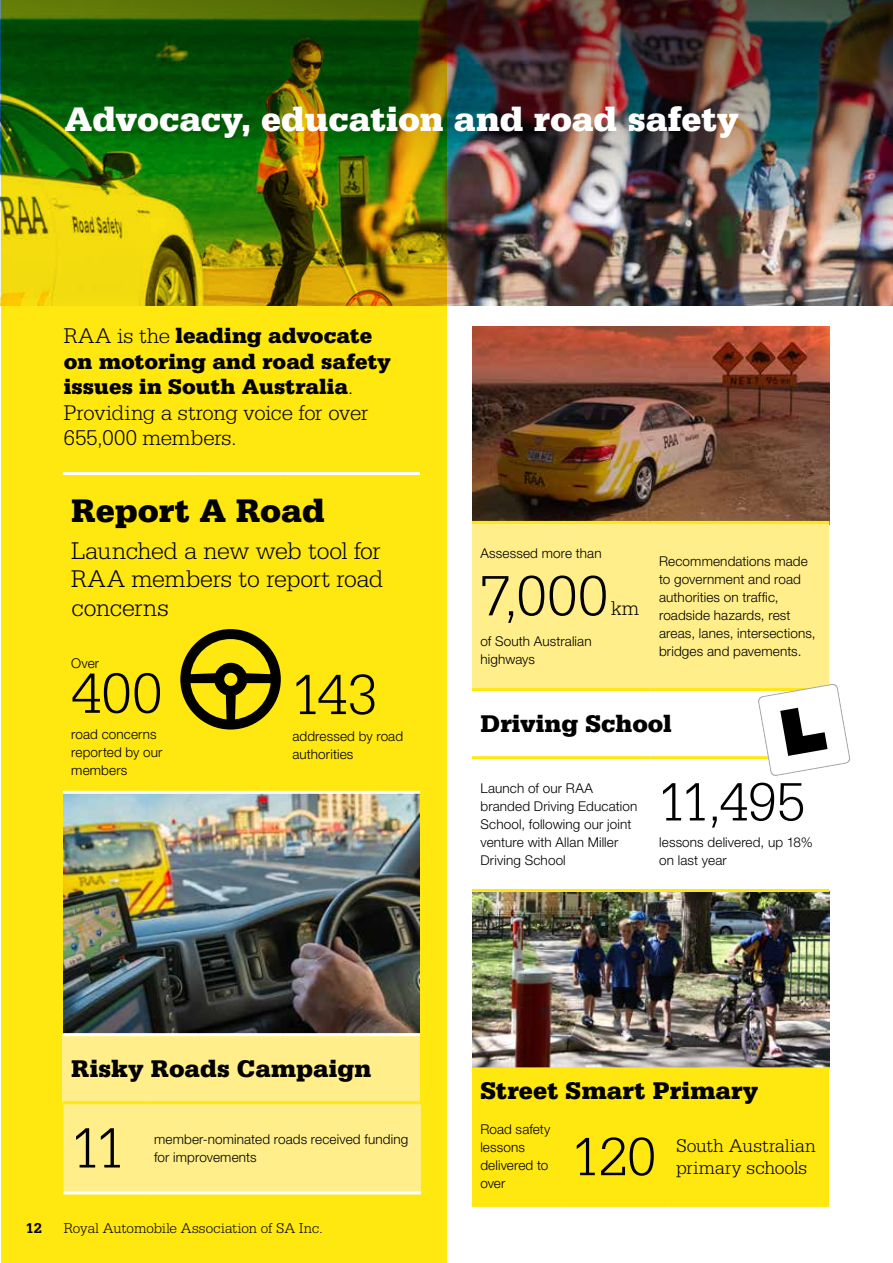
<style>
.page{position:relative;width:893px;height:1263px;background:#fff}
.page>*{position:absolute;margin:0;border:0;box-sizing:border-box;transform-origin:0 0}
.t1{font:300 60px "Serifa Std";letter-spacing:.005em;color:#000}
.t2{font:300 57px "Serifa Std";letter-spacing:-.005em;color:#000}
.t3{font:900 36px "Serifa Std";letter-spacing:-.005em;color:#fff}
.t4{font:900 34.5px "Serifa Std";letter-spacing:-.005em;color:#000}
.t5{font:300 25.5px/28.5px "Serifa Std";letter-spacing:-.015em;color:#000;text-align:justify}
.t6{font:900 25.5px "Serifa Std";letter-spacing:.005em;color:#000}
.t7{font:900 22.5px/25.5px "Serifa Std";color:#000}
.t8{font:300 21px "Serifa Std";color:#000}
.t9{font:300 19.5px/22.5px "Serifa Std";color:#000}
.t10{font:300 15px "Serifa Std";letter-spacing:-.005em;color:#000}
.t11{font:700 15px "Serifa Std";color:#000}
.t12{font:300 13.5px/18px "Helvetica Neue LT Std";letter-spacing:.01em;color:#000}
.s1{font-weight:300}
</style>
<div class="page">
<img style="left:472px;top:892px;width:357px;height:175px">
<img style="left:472px;top:327px;width:357px;height:194px">
<div style="left:1px;top:0;width:445px;height:1263px;background:#ffe710"></div>
<img style="left:64px;top:794px;width:356px;height:239px">
<img style="left:0;top:0;width:893px;height:300px">
<div style="left:63px;top:1035px;width:357px;height:67px;background:#ffee89"></div>
<hr style="left:63px;top:472px;width:136px;height:3px;background:#fff">
<hr style="left:199px;top:472px;width:85px;height:3px;background:#fff">
<hr style="left:284px;top:472px;width:136px;height:3px;background:#fff">
<hr style="left:63px;top:791px;width:136px;height:3px;background:#fff">
<hr style="left:199px;top:791px;width:85px;height:3px;background:#fff">
<hr style="left:284px;top:791px;width:136px;height:3px;background:#fff">
<hr style="left:63px;top:1033px;width:136px;height:3px;background:#fff">
<hr style="left:199px;top:1033px;width:85px;height:3px;background:#fff">
<hr style="left:284px;top:1033px;width:136px;height:3px;background:#fff">
<div style="left:472px;top:524px;width:357px;height:164px;background:#ffee89"></div>
<hr style="left:472px;top:521px;width:179px;height:3px;background:#ffe710">
<hr style="left:651px;top:521px;width:178px;height:3px;background:#ffe710">
<hr style="left:472px;top:688px;width:179px;height:3px;background:#ffe710">
<hr style="left:651px;top:688px;width:178px;height:3px;background:#ffe710">
<hr style="left:472px;top:756px;width:179px;height:3px;background:#ffe710">
<hr style="left:651px;top:756px;width:178px;height:3px;background:#ffe710">
<hr style="left:472px;top:889px;width:179px;height:3px;background:#ffe710">
<hr style="left:651px;top:889px;width:178px;height:3px;background:#ffe710">
<div style="left:472px;top:1070px;width:357px;height:134px;background:#ffe710"></div>
<hr style="left:472px;top:1204px;width:89px;height:3px;background:#ffe710">
<hr style="left:561px;top:1204px;width:107px;height:3px;background:#ffe710">
<hr style="left:668px;top:1204px;width:161px;height:3px;background:#ffe710">
<hr style="left:472px;top:1067px;width:89px;height:3px;background:#ffe710">
<hr style="left:561px;top:1067px;width:107px;height:3px;background:#ffe710">
<hr style="left:668px;top:1067px;width:161px;height:3px;background:#ffe710">
<svg style="left:180px;top:629px;width:101px;height:100px"></svg>
<svg style="left:757px;top:683px;width:93px;height:93px"></svg>
<div style="left:64px;top:1104px;width:357px;height:87px;background:#ffee89"></div>
<hr style="left:64px;top:1101px;width:82px;height:3px;background:#ffe710">
<hr style="left:146px;top:1101px;width:275px;height:3px;background:#ffe710">
<hr style="left:64px;top:1191px;width:82px;height:3px;background:#fff">
<hr style="left:146px;top:1191px;width:275px;height:3px;background:#fff">
<h3 class="t3" style="left:65px;top:98px;width:676px">Advocacy, education and road safety</h3>
<h3 class="t7" style="left:64px;top:323px;width:329px"><span class="s1">RAA is the</span> leading advocate on motoring and road safety issues in South Australia<span class="s1">.<br>Providing a strong voice for over<br>655,000 members.</span></h3>
<h3 class="t4" style="left:71px;top:490px;width:255px">Report A Road</h3>
<h3 class="t5" style="left:71px;top:536px;width:314px">Launched a new web tool for RAA members to report road concerns</h3>
<p class="t12" style="left:71px;top:654px;width:29px">Over</p>
<h1 class="t1" style="left:71px;top:660px;width:93px">400</h1>
<p class="t12" style="left:71px;top:725px;width:93px">road concerns reported by our members</p>
<h1 class="t1" style="left:292px;top:661px;width:87px">143</h1>
<p class="t12" style="left:292px;top:726px;width:112px">addressed by road authorities</p>
<p class="t12" style="left:480px;top:543px;width:123px">Assessed more than</p>
<h1 class="t1" style="left:480px;top:562px;width:129px">7,000</h1>
<h3 class="t8" style="left:611px;top:597px;width:30px">km</h3>
<p class="t12" style="left:480px;top:632px;width:113px">of South Australian highways</p>
<p class="t12" style="left:659px;top:552px;width:158px">Recommendations made to government and road authorities on traffic, roadside hazards, rest areas, lanes, intersections, bridges and pavements.</p>
<h3 class="t6" style="left:480px;top:709px;width:193px">Driving School</h3>
<p class="t12" style="left:480px;top:779px;width:158px">Launch of our RAA branded Driving Education<br>School, following our joint venture with Allan Miller<br>Driving School</p>
<h2 class="t2" style="left:659px;top:770px;width:147px">11,495</h2>
<p class="t12" style="left:659px;top:833px;width:155px">lessons delivered, up 18% on last year</p>
<h3 class="t6" style="left:71px;top:1053px;width:302px">Risky Roads Campaign</h3>
<h1 class="t1" style="left:72px;top:1114px;width:56px">11</h1>
<p class="t12" style="left:154px;top:1129px;width:256px">member-nominated roads received funding for improvements</p>
<p class="t11" style="left:26px;top:1220px;width:18px">12</p>
<p class="t10" style="left:64px;top:1220px;width:260px">Royal Automobile Association of SA Inc.</p>
<h3 class="t6" style="left:480px;top:1075px;width:280px">Street Smart Primary</h3>
<p class="t12" style="left:480px;top:1120px;width:72px">Road safety lessons delivered to over</p>
<h2 class="t2" style="left:573px;top:1125px;width:85px">120</h2>
<h3 class="t9" style="left:676px;top:1134px;width:142px">South Australian primary schools</h3>
</div>
